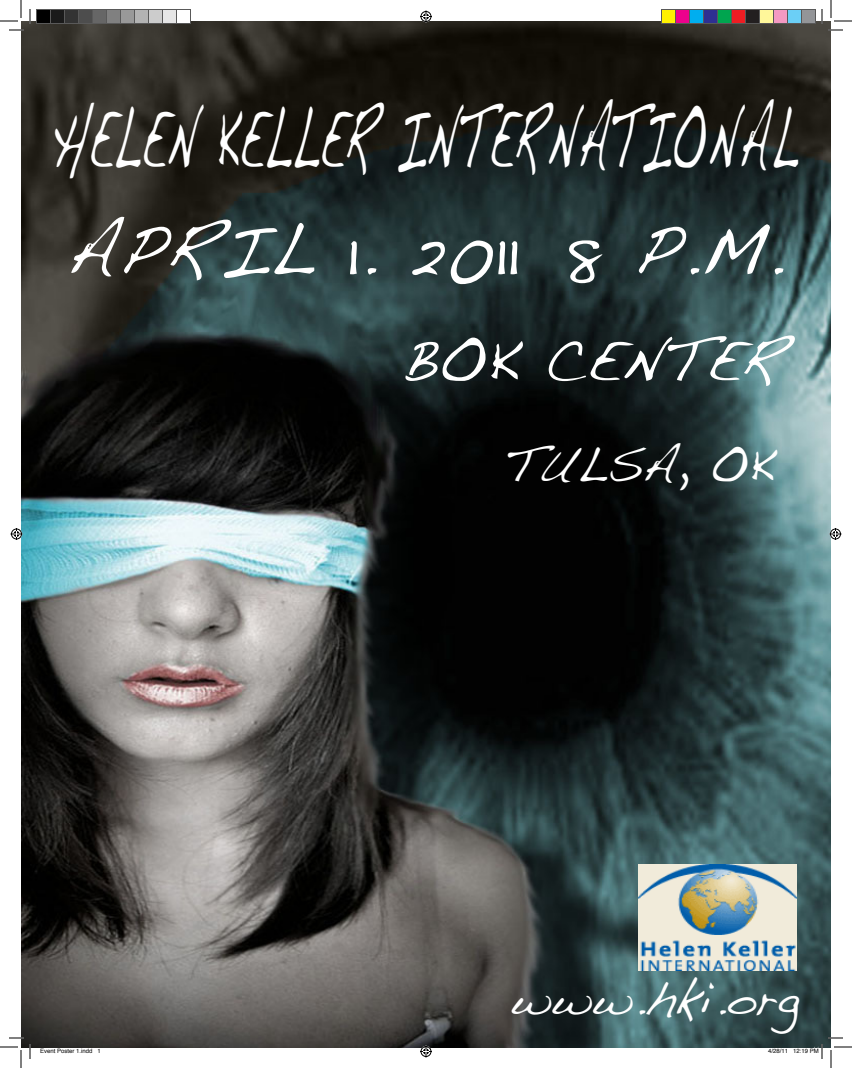
<style>
.page{position:relative;width:852px;height:1068px;background:#fff}
.page>*{position:absolute;margin:0;border:0;box-sizing:border-box;transform-origin:0 0}
.t1{font:86px "Handwriting Dakota";color:#fff;scale:.51 1}
.t2{font:72px "Handwriting Dakota";color:#fff}
.t3{font:60px "Handwriting Dakota";color:#fff}
.t4{font:48px "Handwriting Dakota";color:#fff}
.t5{font:6px "Helvetica";color:#000}
</style>
<div class="page">
<img style="left:21px;top:21px;width:810px;height:1027px">
<img style="left:639px;top:865px;width:158px;height:106px">
<svg style="left:0;top:0;width:31px;height:31px"></svg>
<svg style="left:0;top:1037px;width:31px;height:31px"></svg>
<svg style="left:821px;top:0;width:31px;height:31px"></svg>
<svg style="left:420px;top:10px;width:12px;height:12px"></svg>
<svg style="left:420px;top:1046px;width:12px;height:12px"></svg>
<svg style="left:10px;top:528px;width:12px;height:12px"></svg>
<svg style="left:830px;top:528px;width:12px;height:12px"></svg>
<div style="left:36px;top:10px;width:14px;height:14px;background:#000"></div>
<div style="left:36px;top:9px;width:15px;height:15px;border:1px solid #595959"></div>
<div style="left:50px;top:10px;width:14px;height:14px;background:#1a1a1a"></div>
<div style="left:50px;top:9px;width:15px;height:15px;border:1px solid #595959"></div>
<div style="left:64px;top:10px;width:14px;height:14px;background:#333"></div>
<div style="left:64px;top:9px;width:15px;height:15px;border:1px solid #595959"></div>
<div style="left:78px;top:10px;width:14px;height:14px;background:#4d4d4d"></div>
<div style="left:78px;top:9px;width:15px;height:15px;border:1px solid #595959"></div>
<div style="left:92px;top:10px;width:14px;height:14px;background:#666"></div>
<div style="left:92px;top:9px;width:15px;height:15px;border:1px solid #595959"></div>
<div style="left:106px;top:10px;width:14px;height:14px;background:#808080"></div>
<div style="left:106px;top:9px;width:15px;height:15px;border:1px solid #595959"></div>
<div style="left:120px;top:10px;width:14px;height:14px;background:#999"></div>
<div style="left:120px;top:9px;width:15px;height:15px;border:1px solid #595959"></div>
<div style="left:134px;top:10px;width:14px;height:14px;background:#b3b3b3"></div>
<div style="left:134px;top:9px;width:15px;height:15px;border:1px solid #595959"></div>
<div style="left:148px;top:10px;width:14px;height:14px;background:#ccc"></div>
<div style="left:148px;top:9px;width:15px;height:15px;border:1px solid #595959"></div>
<div style="left:162px;top:10px;width:14px;height:14px;background:#e6e6e6"></div>
<div style="left:162px;top:9px;width:15px;height:15px;border:1px solid #595959"></div>
<div style="left:176px;top:10px;width:14px;height:14px;background:#fff"></div>
<div style="left:176px;top:9px;width:15px;height:15px;border:1px solid #595959"></div>
<div style="left:662px;top:10px;width:14px;height:14px;background:#fff101"></div>
<div style="left:661px;top:9px;width:15px;height:15px;border:1px solid #595959"></div>
<div style="left:676px;top:10px;width:14px;height:14px;background:#ed028c"></div>
<div style="left:675px;top:9px;width:15px;height:15px;border:1px solid #595959"></div>
<div style="left:690px;top:10px;width:14px;height:14px;background:#00aeef"></div>
<div style="left:689px;top:9px;width:15px;height:15px;border:1px solid #595959"></div>
<div style="left:704px;top:10px;width:14px;height:14px;background:#2e3092"></div>
<div style="left:703px;top:9px;width:15px;height:15px;border:1px solid #595959"></div>
<div style="left:718px;top:10px;width:14px;height:14px;background:#00a54f"></div>
<div style="left:717px;top:9px;width:15px;height:15px;border:1px solid #595959"></div>
<div style="left:732px;top:10px;width:14px;height:14px;background:#ee1d23"></div>
<div style="left:731px;top:9px;width:15px;height:15px;border:1px solid #595959"></div>
<div style="left:746px;top:10px;width:14px;height:14px;background:#231f20"></div>
<div style="left:745px;top:9px;width:15px;height:15px;border:1px solid #595959"></div>
<div style="left:760px;top:10px;width:14px;height:14px;background:#fff79a"></div>
<div style="left:759px;top:9px;width:15px;height:15px;border:1px solid #595959"></div>
<div style="left:774px;top:10px;width:14px;height:14px;background:#f499c2"></div>
<div style="left:773px;top:9px;width:15px;height:15px;border:1px solid #595959"></div>
<div style="left:788px;top:10px;width:14px;height:14px;background:#6bcff6"></div>
<div style="left:787px;top:9px;width:15px;height:15px;border:1px solid #595959"></div>
<div style="left:802px;top:10px;width:14px;height:14px;background:#939598"></div>
<div style="left:801px;top:9px;width:15px;height:15px;border:1px solid #595959"></div>
<svg style="left:793px;top:1037px;width:59px;height:31px"></svg>
<p class="t1" style="left:52px;top:87px;width:1465px">HELEN KELLER INTERNATIONAL</p>
<p class="t2" style="left:66px;top:207px;width:453px">APRIL 1. 2011</p>
<p class="t2" style="left:563px;top:207px;width:222px">8 P.M.</p>
<p class="t3" style="left:400px;top:325px;width:386px">BOK CENTER</p>
<p class="t4" style="left:504px;top:436px;width:271px">TULSA, OK</p>
<p class="t4" style="left:510px;top:970px;width:290px">www.hki.org</p>
<p class="t5" style="left:40px;top:1046px;width:62px">Event Poster 1.indd 1</p>
<p class="t5" style="left:768px;top:1046px;width:52px">4/28/11 12:19 PM</p>
</div>
